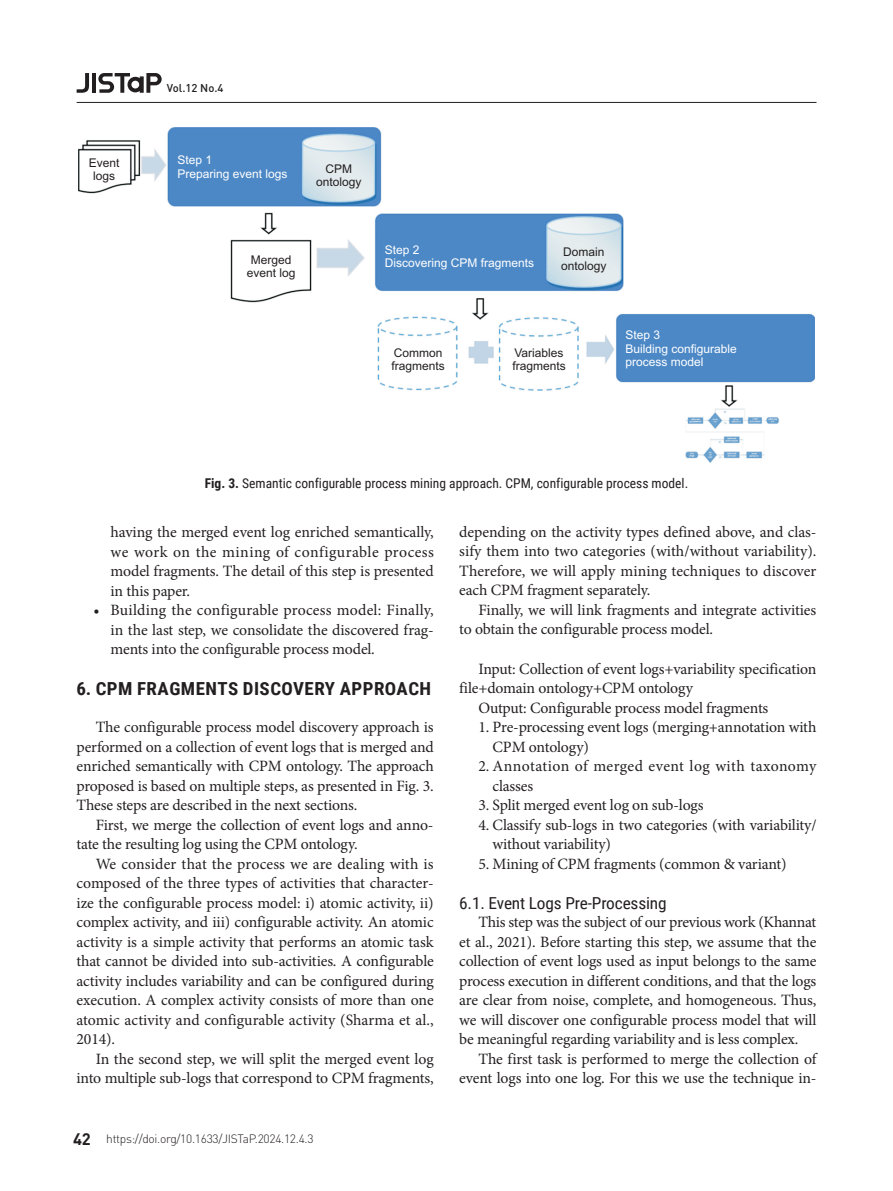
<style>
.page{position:relative;width:893px;height:1191px;background:#fff}
.page>*{position:absolute;margin:0;border:0;box-sizing:border-box;transform-origin:0 0}
.t1{font:700 18px "Roboto Condensed";letter-spacing:.025em;color:#231f20;scale:1.05 1}
.t2{font:16.5px "Roboto Condensed";letter-spacing:-.01em;color:#231f20;scale:1.05 1}
.t3{font:700 16.5px "DIN Pro";color:#231f20}
.t4{font:15.75px/19.5px "Minion Pro";letter-spacing:-.01em;color:#231f20;text-align:justify}
.t5{font:15.75px/19.5px "Minion Pro";letter-spacing:.02em;color:#231f20}
.t6{font:13.5px "Roboto Condensed";color:#231f20}
.t7{font:12px/13.4px "Arial";color:#fff}
.t8{font:12px/13.4px "Arial";color:#231f20;text-align:center}
.t9{font:300 12px "DIN Pro";letter-spacing:-.025em;color:#231f20}
.t10{font:500 11.25px "DIN Pro";color:#231f20}
.s1{font-weight:700}
</style>
<div class="page">
<hr style="left:77px;top:102px;width:739px;height:1px;background:#231f20">
<hr style="left:92px;top:73px;width:4px;height:20px;background:#231f20">
<svg style="left:77px;top:73px;width:12px;height:20px"></svg>
<svg style="left:98px;top:73px;width:64px;height:20px"></svg>
<img style="left:79px;top:128px;width:735px;height:335px">
<p class="t8" style="left:89px;top:157px;width:32px">Event logs</p>
<p class="t10" style="left:167px;top:80px;width:58px">Vol.12 No.4</p>
<p class="t7" style="left:177px;top:155px;width:112px">Step 1<br>Preparing event logs</p>
<p class="t8" style="left:316px;top:163px;width:47px">CPM ontology</p>
<p class="t8" style="left:247px;top:254px;width:50px">Merged event log</p>
<p class="t7" style="left:385px;top:244px;width:151px">Step 2<br>Discovering CPM fragments</p>
<p class="t8" style="left:561px;top:247px;width:47px;text-align:left">Domain ontology</p>
<p class="t8" style="left:391px;top:347px;width:55px;text-align:left">Common fragments</p>
<p class="t8" style="left:512px;top:347px;width:55px;text-align:left">Variables fragments</p>
<p class="t7" style="left:626px;top:329px;width:113px">Step 3<br>Building configurable process model</p>
<p class="t6" style="left:205px;top:474px;width:485px"><span class="s1">Fig. 3.</span> Semantic configurable process mining approach. CPM, configurable process model.</p>
<p class="t4" style="left:111px;top:522px;width:325px">having the merged event log enriched semantically, we work on the mining of configurable process model fragments. The detail of this step is presented in this paper.</p>
<p class="t4" style="left:111px;top:600px;width:325px;text-indent:-17px">• Building the configurable process model: Finally, in the last step, we consolidate the discovered frag&shy;ments into the configurable process model.</p>
<p class="t1" style="left:77px;top:676px;width:339px">6. CPM FRAGMENTS DISCOVERY APPROACH</p>
<p class="t4" style="left:77px;top:717px;width:359px;text-indent:19px">The configurable process model discovery approach is performed on a collection of event logs that is merged and enriched semantically with CPM ontology. The approach proposed is based on multiple steps, as presented in Fig. 3.<br>These steps are described in the next sections.</p>
<p class="t4" style="left:77px;top:815px;width:359px;text-indent:19px">First, we merge the collection of event logs and anno&shy;tate the resulting log using the CPM ontology.</p>
<p class="t4" style="left:77px;top:854px;width:359px;text-indent:19px">We consider that the process we are dealing with is composed of the three types of activities that character&shy;ize the configurable process model: i) atomic activity, ii) complex activity, and iii) configurable activity. An atomic activity is a simple activity that performs an atomic task that cannot be divided into sub-activities. A configurable activity includes variability and can be configured during execution. A complex activity consists of more than one atomic activity and configurable activity (Sharma et al., 2014).</p>
<p class="t4" style="left:77px;top:1049px;width:359px;text-align:right">In the second step, we will split the merged event log into multiple sub-logs that correspond to CPM fragments,</p>
<p class="t3" style="left:73px;top:1127px;width:19px">42</p>
<p class="t9" style="left:106px;top:1130px;width:209px">https://doi.org/10.1633/JISTaP.2024.12.4.3</p>
<p class="t4" style="left:459px;top:522px;width:359px">depending on the activity types defined above, and clas&shy;sify them into two categories (with/without variability).<br>Therefore, we will apply mining techniques to discover each CPM fragment separately.</p>
<p class="t4" style="left:459px;top:600px;width:359px;text-indent:19px">Finally, we will link fragments and integrate activities to obtain the configurable process model.</p>
<p class="t4" style="left:478px;top:659px;width:340px">Input: Collection of event logs+variability specification</p>
<p class="t4" style="left:459px;top:678px;width:235px">file+domain ontology+CPM ontology</p>
<p class="t4" style="left:478px;top:698px;width:292px">Output: Configurable process model fragments</p>
<p class="t4" style="left:493px;top:717px;width:325px;text-indent:-14px">1. Pre-processing event logs (merging+annotation with<br>CPM ontology)</p>
<p class="t5" style="left:493px;top:756px;width:325px;text-indent:-14px">2. Annotation of merged event log with taxonomy classes</p>
<p class="t4" style="left:478px;top:795px;width:227px">3. Split merged event log on sub-logs</p>
<p class="t4" style="left:493px;top:815px;width:325px;text-indent:-14px">4. Classify sub-logs in two categories (with variability/ without variability)</p>
<p class="t4" style="left:478px;top:854px;width:310px">5. Mining of CPM fragments (common &amp; variant)</p>
<p class="t2" style="left:459px;top:891px;width:199px">6.1. Event Logs Pre-Processing</p>
<p class="t4" style="left:459px;top:912px;width:359px;text-indent:19px">This step was the subject of our previous work (Khannat et al., 2021). Before starting this step, we assume that the collection of event logs used as input belongs to the same process execution in different conditions, and that the logs are clear from noise, complete, and homogeneous. Thus, we will discover one configurable process model that will be meaningful regarding variability and is less complex.</p>
<p class="t4" style="left:459px;top:1049px;width:359px;text-align:right">The first task is performed to merge the collection of event logs into one log. For this we use the technique in-</p>
</div>
